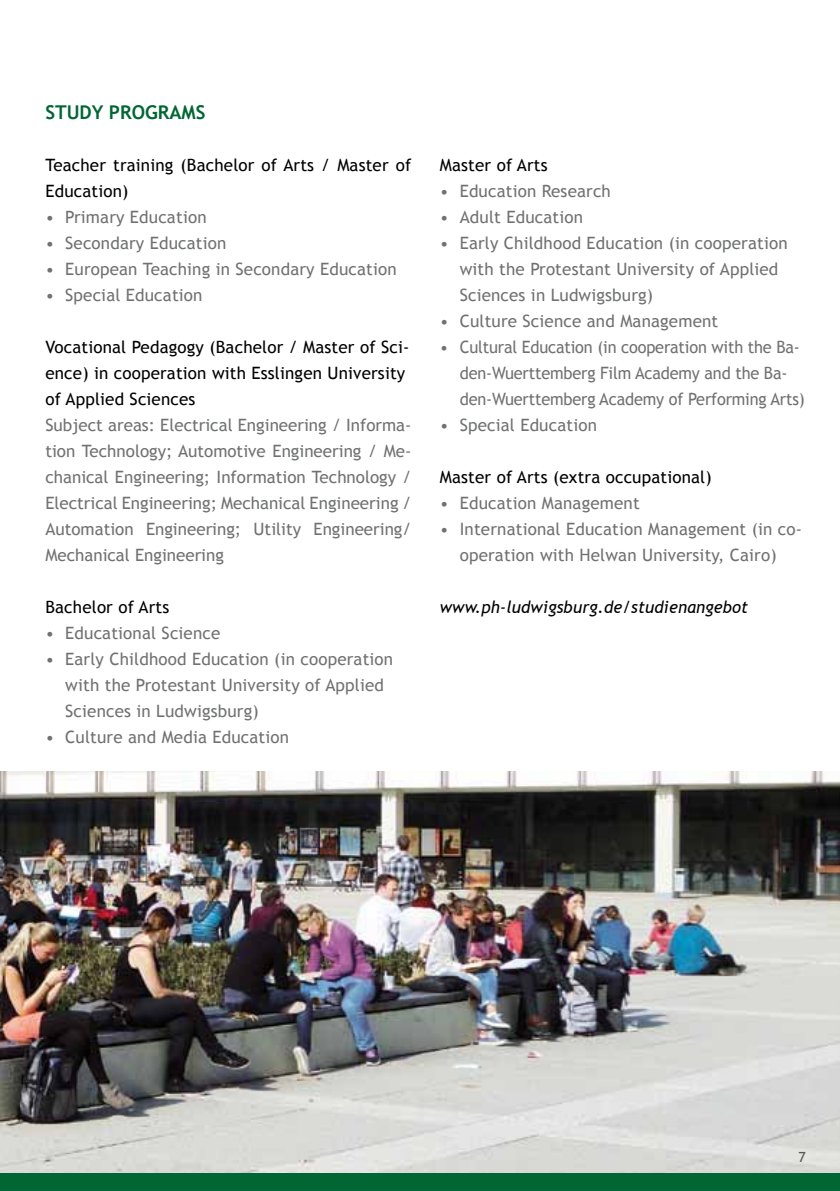
<style>
.page{position:relative;width:840px;height:1191px;background:#fff}
.page>*{position:absolute;margin:0;border:0;box-sizing:border-box;transform-origin:0 0}
.t1{font:700 19px "Trebuchet MS";color:#063}
.t2{font:17px/26px "Trebuchet MS";letter-spacing:.01em;color:#707172}
.t3{font:17px/26px "Trebuchet MS";letter-spacing:.01em;color:#000}
.t4{font:17px/26px "Trebuchet MS";letter-spacing:-.01em;color:#707172;scale:.96 1}
.t5{font:italic 17px "Trebuchet MS";letter-spacing:.01em;color:#000}
.t6{font:14px "Trebuchet MS";color:#57585a}
</style>
<div class="page">
<img style="left:0;top:771px;width:839px;height:403px">
<div style="left:0;top:1174px;width:839px;height:17px;background:#063"></div>
<p class="t1" style="left:45px;top:100px;width:161px">STUDY PROGRAMS</p>
<p class="t3" style="left:45px;top:152px;width:367px">Teacher training (Bachelor of Arts / Master of<br>Education)</p>
<p class="t2" style="left:45px;top:204px;width:163px">• Primary Education</p>
<p class="t2" style="left:45px;top:230px;width:182px">• Secondary Education</p>
<p class="t2" style="left:45px;top:256px;width:352px">• European Teaching in Secondary Education</p>
<p class="t2" style="left:45px;top:282px;width:158px">• Special Education</p>
<p class="t3" style="left:45px;top:334px;width:365px">Vocational Pedagogy (Bachelor / Master of Sci&shy;ence) in cooperation with Esslingen University of Applied Sciences</p>
<p class="t2" style="left:45px;top:412px;width:367px;text-align:justify">Subject areas: Electrical Engineering / Informa&shy;tion Technology; Automotive Engineering / Me&shy;chanical Engineering; Information Technology / Electrical Engineering; Mechanical Engineering / Automation Engineering; Utility Engineering/ Mechanical Engineering</p>
<p class="t3" style="left:45px;top:594px;width:125px">Bachelor of Arts</p>
<p class="t2" style="left:45px;top:620px;width:176px">• Educational Science</p>
<p class="t2" style="left:65px;top:646px;width:329px;text-indent:-20px">• Early Childhood Education (in cooperation with the Protestant University of Applied<br>Sciences in Ludwigsburg)</p>
<p class="t2" style="left:45px;top:724px;width:245px">• Culture and Media Education</p>
<p class="t3" style="left:439px;top:152px;width:109px">Master of Arts</p>
<p class="t2" style="left:439px;top:178px;width:172px">• Education Research</p>
<p class="t2" style="left:439px;top:204px;width:145px">• Adult Education</p>
<p class="t2" style="left:459px;top:230px;width:329px;text-indent:-20px">• Early Childhood Education (in cooperation with the Protestant University of Applied<br>Sciences in Ludwigsburg)</p>
<p class="t2" style="left:439px;top:308px;width:280px">• Culture Science and Management</p>
<p class="t4" style="left:459px;top:334px;width:361px;text-indent:-20px">• Cultural Education (in cooperation with the Ba&shy;den-Wuerttemberg Film Academy and the Ba&shy;den-Wuerttemberg Academy of Performing Arts)</p>
<p class="t2" style="left:439px;top:412px;width:158px">• Special Education</p>
<p class="t3" style="left:439px;top:464px;width:273px">Master of Arts (extra occupational)</p>
<p class="t2" style="left:439px;top:490px;width:201px">• Education Management</p>
<p class="t2" style="left:439px;top:516px;width:363px;text-align:center">• International Education Management (in co&shy;operation with Helwan University, Cairo)</p>
<p class="t5" style="left:439px;top:597px;width:310px">www.ph-ludwigsburg.de/studienangebot</p>
<p class="t6" style="left:798px;top:1148px;width:9px">7</p>
</div>
